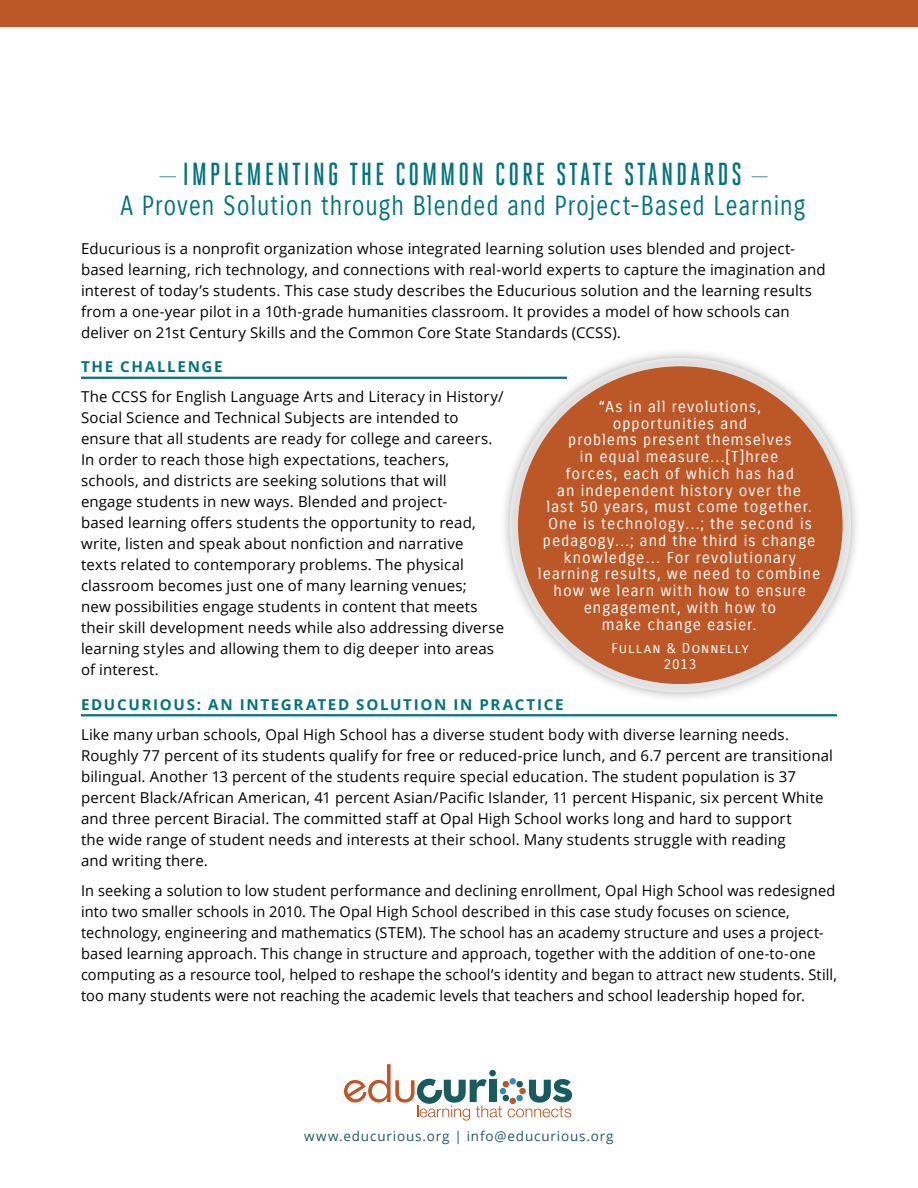
<style>
.page{position:relative;width:918px;height:1188px;background:#fff}
.page>*{position:absolute;margin:0;border:0;box-sizing:border-box;transform-origin:0 0}
.CS_1st_Headline{font:500 31.8px "Heroic Condensed";letter-spacing:.09em;color:#00747c}
.CS_2nd_Headline{font:27px "Carrois Gothic";letter-spacing:.04em;color:#00747c;scale:.85 1}
.Body_1st_bullets{font:15.3px/16.8px "Carrois Gothic";letter-spacing:.06em;color:#fff;text-align:center}
.Body_text{font:15px/21px "Open Sans";letter-spacing:.01em;color:#000}
.Snapshot_Section{font:700 15px "Open Sans";letter-spacing:.11em;color:#00747c}
.Body_1st_bullets-2{font:13.95px/15.3px "Carrois Gothic SC";letter-spacing:.065em;color:#fff;text-align:center}
.t1{font:13.5px "Open Sans";letter-spacing:.06em;color:#1a5b5d}
.s1{font-family:"Arial"}
</style>
<div class="page">
<svg style="left:344px;top:1064px;width:228px;height:57px"></svg>
<div style="left:0;top:0;width:918px;height:27px;background:#bc5828"></div>
<hr style="left:159px;top:176px;width:609px;height:1px;background:#398ab3">
<div style="left:176px;top:171px;width:576px;height:27px;background:#fff"></div>
<hr style="left:81px;top:377px;width:486px;height:2px;background:#00747c">
<hr style="left:81px;top:714px;width:756px;height:2px;background:#00747c">
<div style="left:499px;top:347px;width:363px;height:356px;background:#000;opacity:.5"></div>
<div style="left:508px;top:357px;width:344px;height:337px;background:#fff;opacity:.75"></div>
<div style="left:518px;top:366px;width:325px;height:318px;background:#bc5828;border-radius:50%"></div>
<div style="left:510px;top:358px;width:341px;height:334px;border:8px solid #fff;border-radius:50%"></div>
<p class="CS_1st_Headline" style="left:183px;top:156px;width:561px">IMPLEMENTING THE COMMON CORE STATE STANDARDS</p>
<p class="CS_2nd_Headline" style="left:120px;top:190px;width:807px">A Proven Solution through Blended and Project-Based Learning</p>
<p class="Body_text" style="left:81px;top:237px;width:746px">Educurious is a nonprofit organization whose integrated learning solution uses blended and project&shy;based learning, rich technology, and connections with real-world experts to capture the imagination and interest of today’s students. This case study describes the Educurious solution and the learning results from a one-year pilot in a 10th-grade humanities classroom. It provides a model of how schools can deliver on 21st Century Skills and the Common Core State Standards (CCSS).</p>
<p class="Snapshot_Section" style="left:81px;top:356px;width:143px">THE CHALLENGE</p>
<p class="Body_text" style="left:81px;top:386px;width:425px">The CCSS for English Language Arts and Literacy in History/ Social Science and Technical Subjects are intended to ensure that all students are ready for college and careers.<br>In order to reach those high expectations, teachers, schools, and districts are seeking solutions that will<br>engage students in new ways. Blended and project-<br>based learning offers students the opportunity to read, write, listen and speak about nonfiction and narrative<br>texts related to contemporary problems. The physical classroom becomes just one of many learning venues;<br>new possibilities engage students in content that meets their skill development needs while also addressing diverse learning styles and allowing them to dig deeper into areas of interest.</p>
<p class="Snapshot_Section" style="left:81px;top:694px;width:484px">EDUCURIOUS: AN INTEGRATED SOLUTION IN PRACTICE</p>
<p class="Body_text" style="left:81px;top:723px;width:753px">Like many urban schools, Opal High School has a diverse student body with diverse learning needs.<br>Roughly 77 percent of its students qualify for free or reduced-price lunch, and 6.7 percent are transitional bilingual. Another 13 percent of the students require special education. The student population is 37 percent Black/African American, 41 percent Asian/Pacific Islander, 11 percent Hispanic, six percent White and three percent Biracial. The committed staff at Opal High School works long and hard to support<br>the wide range of student needs and interests at their school. Many students struggle with reading<br>and writing there.</p>
<p class="Body_text" style="left:81px;top:879px;width:758px">In seeking a solution to low student performance and declining enrollment, Opal High School was redesigned into two smaller schools in 2010. The Opal High School described in this case study focuses on science, technology, engineering and mathematics (STEM). The school has an academy structure and uses a project&shy;based learning approach. This change in structure and approach, together with the addition of one-to-one computing as a resource tool, helped to reshape the school’s identity and began to attract new students. Still, too many students were not reaching the academic levels that teachers and school leadership hoped for.</p>
<p class="Body_1st_bullets" style="left:538px;top:398px;width:284px">“As in all revolutions,<br>opportunities and<br>problems present themselves<br>in equal measure<span class="s1">…</span>[T]hree<br>forces, each of which has had<br>an independent history over the<br>last 50 years, must come together.<br>One is technology<span class="s1">…</span>; the second is pedagogy<span class="s1">…</span>; and the third is change knowledge<span class="s1">…</span> For revolutionary learning results, we need to combine how we learn with how to ensure engagement, with how to<br>make change easier.</p>
<p class="Body_1st_bullets-2" style="left:611px;top:641px;width:139px">Fullan &amp; Donnelly<br>2013</p>
<p class="t1" style="left:304px;top:1127px;width:311px">www.educurious.org | info@educurious.org</p>
</div>
